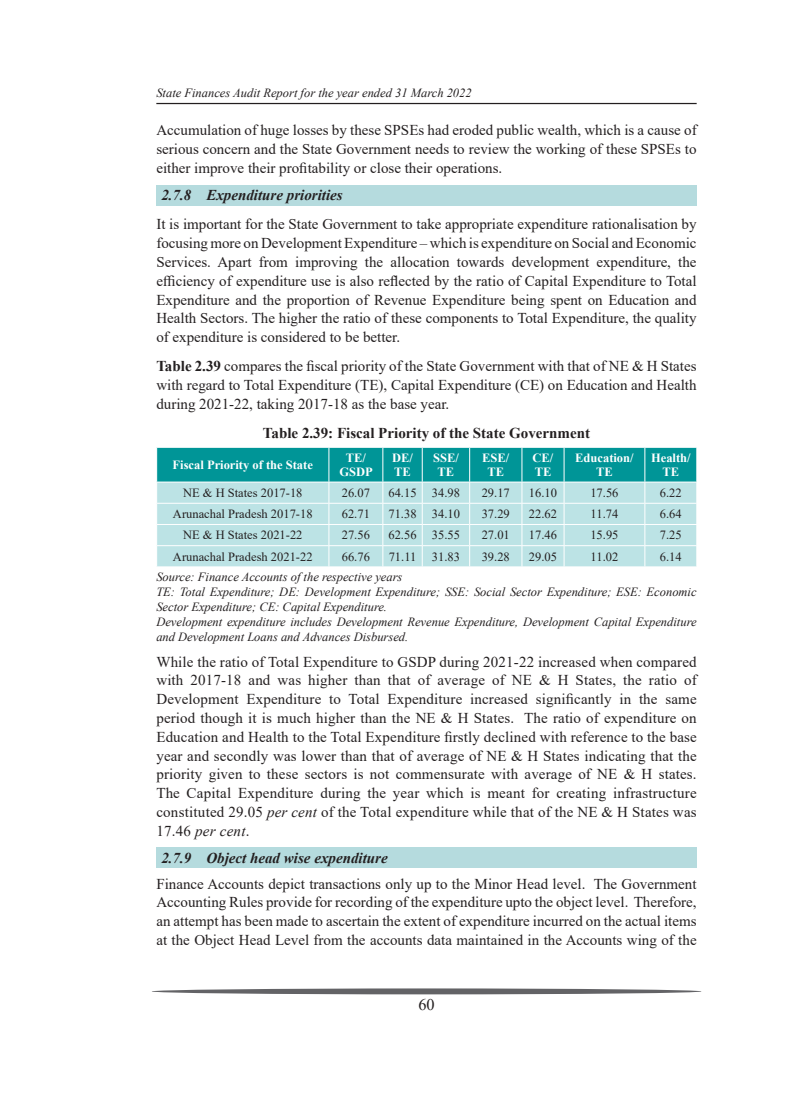
<style>
.page{position:relative;width:808px;height:1101px;background:#fff}
.page>*{position:absolute;margin:0;border:0;box-sizing:border-box;transform-origin:0 0}
.t1{font:16.25px "Times New Roman";color:#231f20}
.t2{font:15px/18.8px "Times New Roman";color:#231f20;text-align:justify}
.SUB_HEAD{font:italic 700 15px "Times New Roman";color:#231f20}
.t3{font:700 15px "Times New Roman";color:#231f20}
.SOURCE{font:italic 12.5px/15px "Times New Roman";color:#231f20}
.t4{font:12.5px "Times New Roman";color:#231f20}
.t5{font:700 12.5px/13.8px "Times New Roman";color:#fff;text-align:center}
.s1{font-weight:700}
.s2{font-style:italic}
</style>
<div class="page">
<hr style="left:156px;top:103px;width:540px;height:1px;background:#231f20">
<div style="left:152px;top:988px;width:549px;height:6px;background:#636366;border-radius:50%"></div>
<div style="left:156px;top:185px;width:540px;height:20px;background:#b5dbde"></div>
<svg style="left:156px;top:447px;width:541px;height:119px;background:#8bced0"></svg>
<div style="left:156px;top:847px;width:540px;height:20px;background:#b5dbde"></div>
<p class="SOURCE" style="left:156px;top:85px;width:317px">State Finances Audit Report for the year ended 31 March 2022</p>
<p class="t2" style="left:156px;top:120px;width:541px">Accumulation of huge losses by these SPSEs had eroded public wealth, which is a cause of serious concern and the State Government needs to review the working of these SPSEs to either improve their profitability or close their operations.</p>
<p class="SUB_HEAD" style="left:161px;top:184px;width:183px">2.7.8 Expenditure priorities</p>
<p class="t2" style="left:156px;top:214px;width:542px">It is important for the State Government to take appropriate expenditure rationalisation by focusing more on Development Expenditure – which is expenditure on Social and Economic Services. Apart from improving the allocation towards development expenditure, the efficiency of expenditure use is also reflected by the ratio of Capital Expenditure to Total Expenditure and the proportion of Revenue Expenditure being spent on Education and Health Sectors. The higher the ratio of these components to Total Expenditure, the quality of expenditure is considered to be better.</p>
<p class="t2" style="left:156px;top:356px;width:541px"><span class="s1">Table 2.39</span> compares the fiscal priority of the State Government with that of NE &amp; H States with regard to Total Expenditure (TE), Capital Expenditure (CE) on Education and Health during 2021-22, taking 2017-18 as the base year.</p>
<p class="t3" style="left:263px;top:422px;width:328px">Table 2.39: Fiscal Priority of the State Government</p>
<p class="t5" style="left:173px;top:457px;width:142px">Fiscal Priority of the State</p>
<p class="t5" style="left:339px;top:450px;width:35px">TE/<br>GSDP</p>
<p class="t5" style="left:392px;top:450px;width:22px;text-align:left">DE/<br>TE</p>
<p class="t5" style="left:433px;top:450px;width:27px">SSE/<br>TE</p>
<p class="t5" style="left:482px;top:450px;width:29px">ESE/<br>TE</p>
<p class="t5" style="left:532px;top:450px;width:22px;text-align:left">CE/<br>TE</p>
<p class="t5" style="left:575px;top:450px;width:60px">Education/<br>TE</p>
<p class="t5" style="left:651px;top:450px;width:41px">Health/<br>TE</p>
<p class="t4" style="left:183px;top:484px;width:121px">NE &amp; H States 2017-18</p>
<p class="t4" style="left:342px;top:484px;width:30px">26.07</p>
<p class="t4" style="left:388px;top:484px;width:30px">64.15</p>
<p class="t4" style="left:432px;top:484px;width:30px">34.98</p>
<p class="t4" style="left:481px;top:484px;width:30px">29.17</p>
<p class="t4" style="left:529px;top:484px;width:30px">16.10</p>
<p class="t4" style="left:590px;top:484px;width:30px">17.56</p>
<p class="t4" style="left:660px;top:484px;width:23px">6.22</p>
<p class="t4" style="left:173px;top:505px;width:141px">Arunachal Pradesh 2017-18</p>
<p class="t4" style="left:342px;top:505px;width:30px">62.71</p>
<p class="t4" style="left:388px;top:505px;width:30px">71.38</p>
<p class="t4" style="left:432px;top:505px;width:30px">34.10</p>
<p class="t4" style="left:481px;top:505px;width:30px">37.29</p>
<p class="t4" style="left:529px;top:505px;width:30px">22.62</p>
<p class="t4" style="left:590px;top:505px;width:29px">11.74</p>
<p class="t4" style="left:660px;top:505px;width:23px">6.64</p>
<p class="t4" style="left:183px;top:526px;width:121px">NE &amp; H States 2021-22</p>
<p class="t4" style="left:342px;top:526px;width:30px">27.56</p>
<p class="t4" style="left:388px;top:526px;width:30px">62.56</p>
<p class="t4" style="left:432px;top:526px;width:30px">35.55</p>
<p class="t4" style="left:481px;top:526px;width:30px">27.01</p>
<p class="t4" style="left:529px;top:526px;width:30px">17.46</p>
<p class="t4" style="left:590px;top:526px;width:30px">15.95</p>
<p class="t4" style="left:660px;top:526px;width:23px">7.25</p>
<p class="t4" style="left:173px;top:547px;width:141px">Arunachal Pradesh 2021-22</p>
<p class="t4" style="left:342px;top:547px;width:30px">66.76</p>
<p class="t4" style="left:388px;top:547px;width:29px">71.11</p>
<p class="t4" style="left:432px;top:547px;width:30px">31.83</p>
<p class="t4" style="left:481px;top:547px;width:30px">39.28</p>
<p class="t4" style="left:529px;top:547px;width:30px">29.05</p>
<p class="t4" style="left:590px;top:547px;width:29px">11.02</p>
<p class="t4" style="left:660px;top:547px;width:23px">6.14</p>
<p class="SOURCE" style="left:156px;top:568px;width:247px">Source: Finance Accounts of the respective years</p>
<p class="SOURCE" style="left:156px;top:583px;width:541px">TE: Total Expenditure; DE: Development Expenditure; SSE: Social Sector Expenditure; ESE: Economic<br>Sector Expenditure; CE: Capital Expenditure.</p>
<p class="SOURCE" style="left:156px;top:613px;width:541px">Development expenditure includes Development Revenue Expenditure, Development Capital Expenditure and Development Loans and Advances Disbursed.</p>
<p class="t2" style="left:156px;top:651px;width:542px">While the ratio of Total Expenditure to GSDP during 2021-22 increased when compared with 2017-18 and was higher than that of average of NE &amp; H States, the ratio of Development Expenditure to Total Expenditure increased significantly in the same period though it is much higher than the NE &amp; H States. The ratio of expenditure on Education and Health to the Total Expenditure firstly declined with reference to the base year and secondly was lower than that of average of NE &amp; H States indicating that the priority given to these sectors is not commensurate with average of NE &amp; H states.<br>The Capital Expenditure during the year which is meant for creating infrastructure constituted 29.05 <span class="s2">per cent</span> of the Total expenditure while that of the NE &amp; H States was 17.46 <span class="s2">per cent</span>.</p>
<p class="SUB_HEAD" style="left:161px;top:847px;width:228px">2.7.9 Object head wise expenditure</p>
<p class="t2" style="left:156px;top:873px;width:542px">Finance Accounts depict transactions only up to the Minor Head level. The Government Accounting Rules provide for recording of the expenditure upto the object level. Therefore, an attempt has been made to ascertain the extent of expenditure incurred on the actual items at the Object Head Level from the accounts data maintained in the Accounts wing of the</p>
<p class="t1" style="left:418px;top:993px;width:18px">60</p>
</div>
